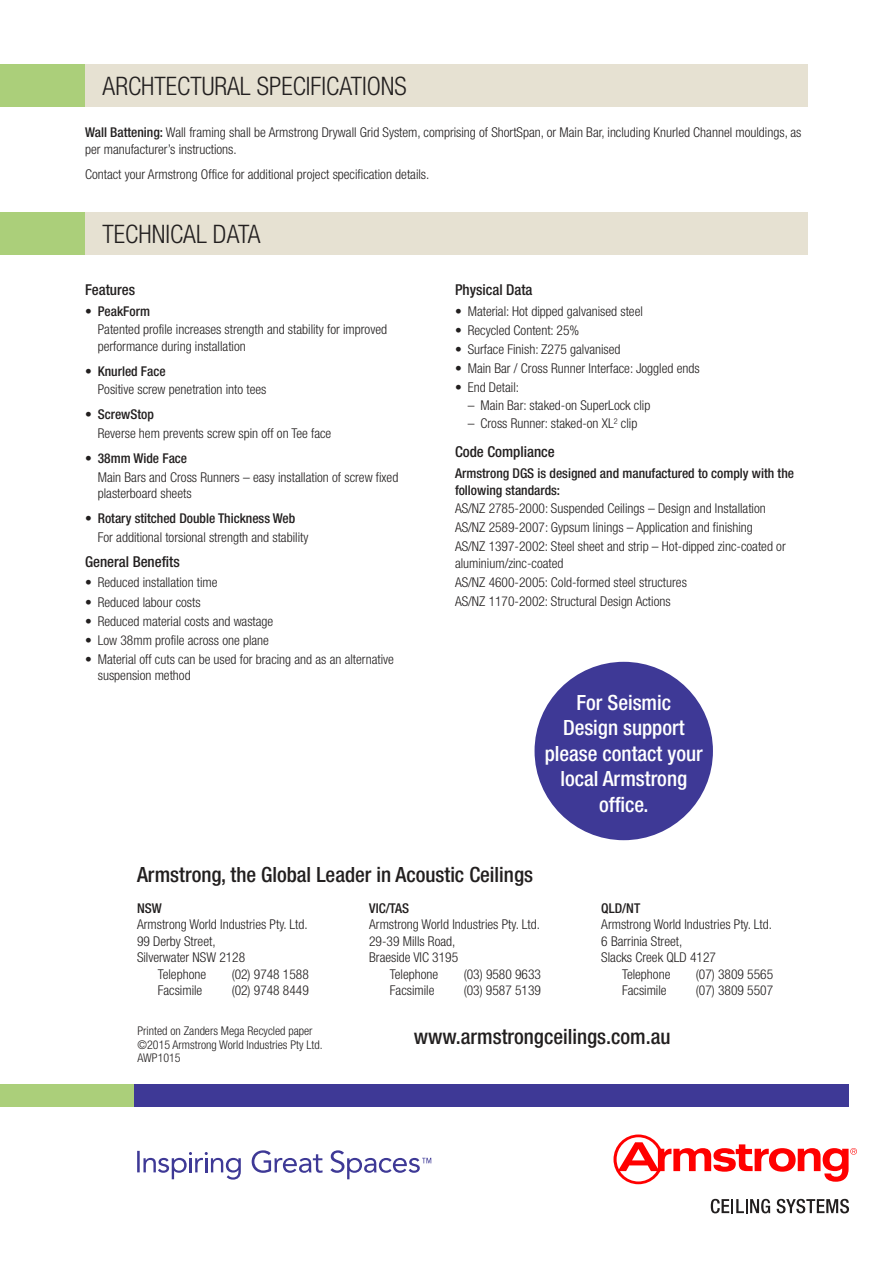
<style>
.page{position:relative;width:893px;height:1263px;background:#fff}
.page>*{position:absolute;margin:0;border:0;box-sizing:border-box;transform-origin:0 0}
.t1{font:300 condensed 25.5px "Helvetica Neue";color:#221f1f}
.t2{font:500 condensed 21px "Helvetica Neue";color:#221f1f}
.t3{font:500 condensed 21px/25.5px "Helvetica Neue";color:#fff;text-align:center}
.t4{font:500 condensed 15px "Helvetica Neue";color:#221f1f}
.t5{font:300 condensed 13.5px/16.5px "Helvetica Neue";color:#221f1f}
.t6{font:500 condensed 13.5px/16.5px "Helvetica Neue";color:#221f1f}
.t7{font:300 condensed 12px/13.5px "Helvetica Neue";color:#221f1f}
.s1{font-weight:500}
</style>
<div class="page">
<svg style="left:711px;top:1199px;width:59px;height:14px"></svg>
<svg style="left:777px;top:1199px;width:72px;height:14px"></svg>
<svg style="left:613px;top:1134px;width:244px;height:50px"></svg>
<svg style="left:252px;top:1150px;width:71px;height:23px"></svg>
<svg style="left:137px;top:1151px;width:104px;height:28px"></svg>
<svg style="left:330px;top:1150px;width:101px;height:29px"></svg>
<div style="left:0;top:1084px;width:848px;height:22px;background:#3e3996"></div>
<div style="left:0;top:1084px;width:134px;height:22px;background:#abcf7a"></div>
<div style="left:0;top:64px;width:94px;height:42px;background:#abcf7a"></div>
<div style="left:85px;top:64px;width:723px;height:42px;background:#e6e1d2"></div>
<div style="left:0;top:213px;width:94px;height:42px;background:#abcf7a"></div>
<div style="left:85px;top:213px;width:723px;height:42px;background:#e6e1d2"></div>
<div style="left:535px;top:662px;width:178px;height:178px;background:#3e3996;border-radius:50%"></div>
<h1 class="t1" style="left:103px;top:76px;width:306px">ARCHTECTURAL SPECIFICATIONS</h1>
<p class="t5" style="left:85px;top:125px;width:718px"><span class="s1">Wall Battening:</span> Wall framing shall be Armstrong Drywall Grid System, comprising of ShortSpan, or Main Bar, including Knurled Channel mouldings, as per manufacturer’s instructions.</p>
<p class="t5" style="left:85px;top:167px;width:346px">Contact your Armstrong Office for additional project specification details.</p>
<h1 class="t1" style="left:103px;top:225px;width:160px">TECHNICAL DATA</h1>
<p class="t4" style="left:85px;top:284px;width:52px">Features</p>
<p class="t6" style="left:85px;top:304px;width:67px">• PeakForm</p>
<p class="t5" style="left:98px;top:322px;width:291px">Patented profile increases strength and stability for improved performance during installation</p>
<p class="t6" style="left:85px;top:364px;width:82px">• Knurled Face</p>
<p class="t5" style="left:98px;top:382px;width:170px">Positive screw penetration into tees</p>
<p class="t6" style="left:85px;top:407px;width:70px">• ScrewStop</p>
<p class="t5" style="left:98px;top:426px;width:235px">Reverse hem prevents screw spin off on Tee face</p>
<p class="t6" style="left:85px;top:451px;width:104px">• 38mm Wide Face</p>
<p class="t5" style="left:98px;top:470px;width:302px">Main Bars and Cross Runners – easy installation of screw fixed plasterboard sheets</p>
<p class="t6" style="left:85px;top:511px;width:212px">• Rotary stitched Double Thickness Web</p>
<p class="t5" style="left:98px;top:530px;width:212px">For additional torsional strength and stability</p>
<p class="t4" style="left:85px;top:556px;width:96px">General Benefits</p>
<p class="t5" style="left:85px;top:576px;width:134px">• Reduced installation time</p>
<p class="t5" style="left:85px;top:595px;width:117px">• Reduced labour costs</p>
<p class="t5" style="left:85px;top:614px;width:190px">• Reduced material costs and wastage</p>
<p class="t5" style="left:85px;top:633px;width:185px">• Low 38mm profile across one plane</p>
<p class="t5" style="left:98px;top:652px;width:298px;text-indent:-13px">• Material off cuts can be used for bracing and as an alternative suspension method</p>
<p class="t4" style="left:455px;top:284px;width:79px">Physical Data</p>
<p class="t5" style="left:455px;top:304px;width:189px">• Material: Hot dipped galvanised steel</p>
<p class="t5" style="left:455px;top:323px;width:126px">• Recycled Content: 25%</p>
<p class="t5" style="left:455px;top:342px;width:167px">• Surface Finish: Z275 galvanised</p>
<p class="t5" style="left:455px;top:361px;width:246px">• Main Bar / Cross Runner Interface: Joggled ends</p>
<p class="t5" style="left:455px;top:380px;width:66px">• End Detail:</p>
<p class="t5" style="left:468px;top:398px;width:184px">– Main Bar: staked-on SuperLock clip</p>
<p class="t5" style="left:468px;top:416px;width:171px">– Cross Runner: staked-on XL<sup>2</sup> clip</p>
<p class="t4" style="left:455px;top:446px;width:101px">Code Compliance</p>
<p class="t6" style="left:455px;top:466px;width:341px">Armstrong DGS is designed and manufactured to comply with the following standards:</p>
<p class="t5" style="left:455px;top:500px;width:332px;line-height:19px">AS/NZ 2785-2000: Suspended Ceilings – Design and Installation<br>AS/NZ 2589-2007: Gypsum linings – Application and finishing<br>AS/NZ 1397-2002: Steel sheet and strip – Hot-dipped zinc-coated or</p>
<p class="t5" style="left:455px;top:555px;width:233px;line-height:19px">aluminium/zinc-coated<br>AS/NZ 4600-2005: Cold-formed steel structures<br>AS/NZ 1170-2002: Structural Design Actions</p>
<h2 class="t3" style="left:545px;top:691px;width:159px">For Seismic<br>Design support please contact your local Armstrong office.</h2>
<h2 class="t2" style="left:137px;top:867px;width:397px">Armstrong, the Global Leader in Acoustic Ceilings</h2>
<p class="t6" style="left:137px;top:901px;width:26px">NSW</p>
<p class="t5" style="left:137px;top:917px;width:172px">Armstrong World Industries Pty. Ltd.</p>
<p class="t5" style="left:137px;top:934px;width:80px">99 Derby Street,</p>
<p class="t5" style="left:137px;top:950px;width:110px">Silverwater NSW 2128</p>
<p class="t5" style="left:158px;top:967px;width:50px">Telephone</p>
<p class="t5" style="left:232px;top:967px;width:79px">(02) 9748 1588</p>
<p class="t5" style="left:158px;top:983px;width:46px">Facsimile</p>
<p class="t5" style="left:232px;top:983px;width:79px">(02) 9748 8449</p>
<p class="t6" style="left:369px;top:901px;width:41px">VIC/TAS</p>
<p class="t5" style="left:369px;top:917px;width:172px">Armstrong World Industries Pty. Ltd.</p>
<p class="t5" style="left:369px;top:934px;width:88px">29-39 Mills Road,</p>
<p class="t5" style="left:369px;top:950px;width:91px">Braeside VIC 3195</p>
<p class="t5" style="left:390px;top:967px;width:50px">Telephone</p>
<p class="t5" style="left:464px;top:967px;width:79px">(03) 9580 9633</p>
<p class="t5" style="left:390px;top:983px;width:46px">Facsimile</p>
<p class="t5" style="left:464px;top:983px;width:79px">(03) 9587 5139</p>
<p class="t6" style="left:601px;top:901px;width:40px">QLD/NT</p>
<p class="t5" style="left:601px;top:917px;width:172px">Armstrong World Industries Pty. Ltd.</p>
<p class="t5" style="left:601px;top:934px;width:83px">6 Barrinia Street,</p>
<p class="t5" style="left:601px;top:950px;width:116px">Slacks Creek QLD 4127</p>
<p class="t5" style="left:622px;top:967px;width:50px">Telephone</p>
<p class="t5" style="left:696px;top:967px;width:79px">(07) 3809 5565</p>
<p class="t5" style="left:622px;top:983px;width:46px">Facsimile</p>
<p class="t5" style="left:696px;top:983px;width:79px">(07) 3809 5507</p>
<h2 class="t2" style="left:414px;top:1029px;width:258px">www.armstrongceilings.com.au</h2>
<p class="t7" style="left:138px;top:1025px;width:186px">Printed on Zanders Mega Recycled paper ©2015 Armstrong World Industries Pty Ltd.<br>AWP1015</p>
</div>
